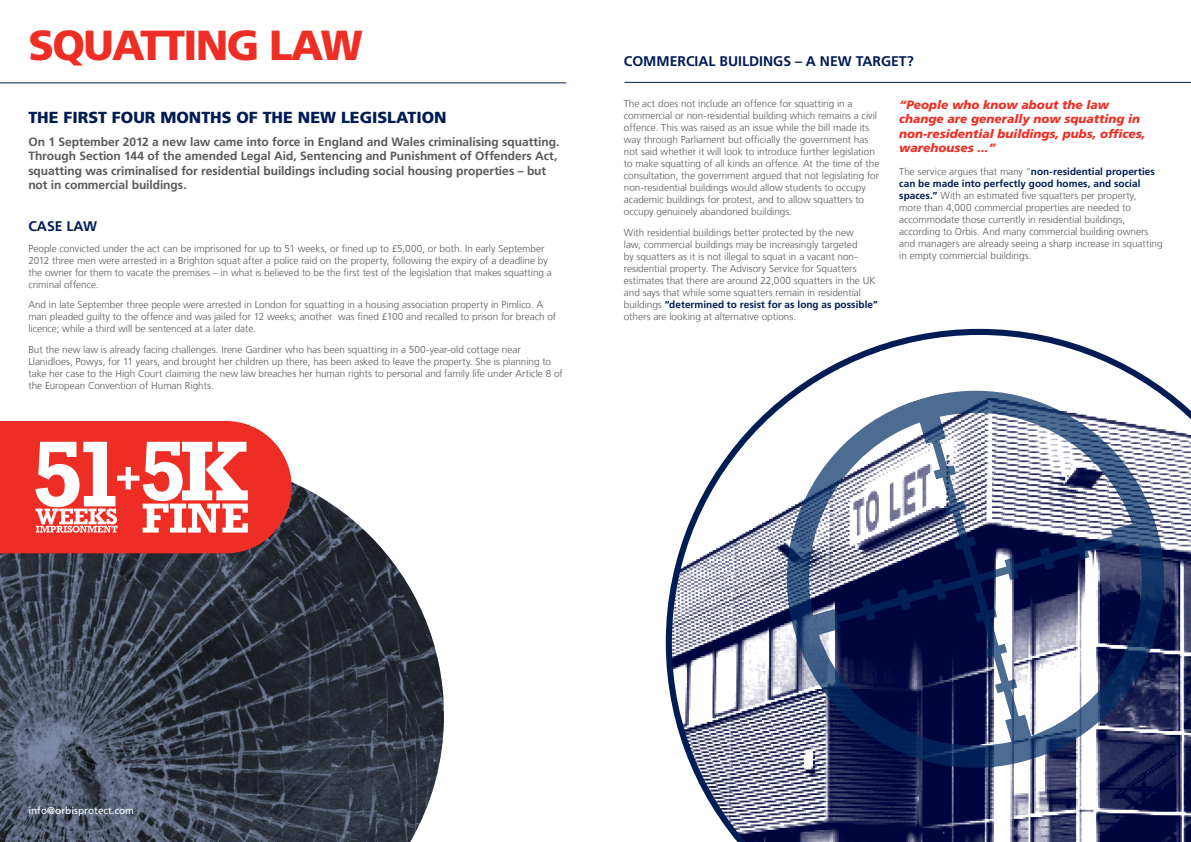
<style>
.page{position:relative;width:1191px;height:842px;background:#fff}
.page>*{position:absolute;margin:0;border:0;box-sizing:border-box;transform-origin:0 0}
.t1{font:900 42px "Frutiger LT Com";letter-spacing:-.04em;color:#ee2e24}
.t2{font:900 16px "Frutiger LT Com";color:#001c54}
.t3{font:700 14px "Frutiger LT Com";color:#001c54}
.t4{font:700 12px/14.4px "Frutiger LT Com";letter-spacing:-.005em;color:#58595b}
.t5{font:italic 900 12px/14.4px "Frutiger LT Com";color:#ee2e24}
.t6{font:300 10px/12px "Frutiger LT Com";letter-spacing:-.005em;color:#58595b}
.t7{font:10px "Frutiger LT Com";color:#fff}
.s1{font-weight:700;color:#001c54}
</style>
<div class="page">
<svg style="left:666px;top:329px;width:525px;height:513px"></svg>
<svg style="left:0;top:482px;width:444px;height:360px;background:#474d5a"></svg>
<hr style="left:0;top:83px;width:566px;height:1px;background:#001c54">
<svg style="left:0;top:421px;width:292px;height:132px"></svg>
<hr style="left:624px;top:82px;width:567px;height:1px;background:#001c54">
<h1 class="t1" style="left:28px;top:20px;width:336px">SQUATTING LAW</h1>
<h2 class="t2" style="left:28px;top:108px;width:420px">THE FIRST FOUR MONTHS OF THE NEW LEGISLATION</h2>
<p class="t4" style="left:28px;top:135px;width:532px">On 1 September 2012 a new law came into force in England and Wales criminalising squatting.<br>Through Section 144 of the amended Legal Aid, Sentencing and Punishment of Offenders Act, squatting was criminalised for residential buildings including social housing properties – but not in commercial buildings.</p>
<h3 class="t3" style="left:28px;top:218px;width:18px">Case</h3>
<h3 class="t3" style="left:66px;top:218px;width:11px">law</h3>
<p class="t6" style="left:28px;top:242px;width:525px">People convicted under the act can be imprisoned for up to 51 weeks, or fined up to £5,000, or both. In early September 2012 three men were arrested in a Brighton squat after a police raid on the property, following the expiry of a deadline by the owner for them to vacate the premises – in what is believed to be the first test of the legislation that makes squatting a criminal offence.</p>
<p class="t6" style="left:28px;top:299px;width:529px">And in late September three people were arrested in London for squatting in a housing association property in Pimlico. A man pleaded guilty to the offence and was jailed for 12 weeks; another was fined £100 and recalled to prison for breach of licence; while a third will be sentenced at a later date.</p>
<p class="t6" style="left:28px;top:343px;width:536px">But the new law is already facing challenges. Irene Gardiner who has been squatting in a 500-year-old cottage near Llanidloes, Powys, for 11 years, and brought her children up there, has been asked to leave the property. She is planning to take her case to the High Court claiming the new law breaches her human rights to personal and family life under Article 8 of the European Convention of Human Rights.</p>
<h3 class="t3" style="left:624px;top:53px;width:291px">Commercial buildings – a new target?</h3>
<p class="t6" style="left:624px;top:98px;width:257px">The act does not include an offence for squatting in a commercial or non-residential building which remains a civil offence. This was raised as an issue while the bill made its way through Parliament but officially the government has not said whether it will look to introduce further legislation to make squatting of all kinds an offence. At the time of the consultation, the government argued that not legislating for non-residential buildings would allow students to occupy academic buildings for protest, and to allow squatters to occupy genuinely abandoned buildings.</p>
<p class="t6" style="left:624px;top:226px;width:256px">With residential buildings better protected by the new<br>law, commercial buildings may be increasingly targeted<br>by squatters as it is not illegal to squat in a vacant non&shy;residential property. The Advisory Service for Squatters estimates that there are around 22,000 squatters in the UK and says that while some squatters remain in residential buildings <span class="s1">“determined to resist for as long as possible” </span>others are looking at alternative options.</p>
<p class="t5" style="left:899px;top:97px;width:248px">“People who know about the law change are generally now squatting in non-residential buildings, pubs, offices, warehouses ...”</p>
<p class="t6" style="left:899px;top:166px;width:265px">The service argues that many “<span class="s1">non-residential properties can be made into perfectly good homes, and social spaces.”</span> With an estimated five squatters per property,<br>more than 4,000 commercial properties are needed to accommodate those currently in residential buildings, according to Orbis. And many commercial building owners and managers are already seeing a sharp increase in squatting in empty commercial buildings.</p>
<p class="t7" style="left:28px;top:804px;width:107px">info@orbisprotect.com</p>
</div>
